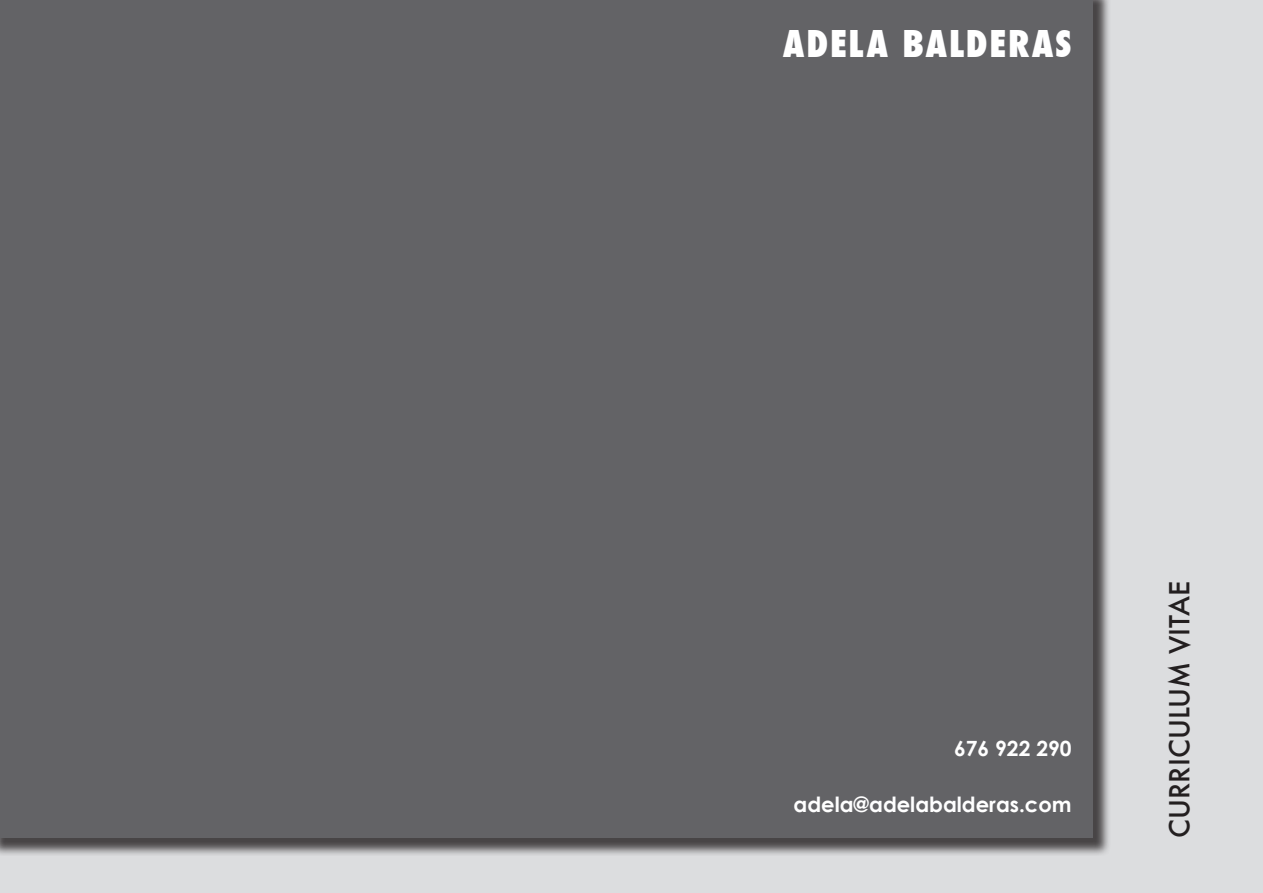
<style>
.page{position:relative;width:1263px;height:893px;background:#dcdddf}
.page>*{position:absolute;margin:0;border:0;box-sizing:border-box;transform-origin:0 0}
.t1{font:800 condensed 36px "Futura";letter-spacing:.05em;color:#fff}
.t2{font:500 27px "Futura";color:#231f20}
.t3{font:700 21px "Century Gothic";color:#fff}
</style>
<div class="page">
<div style="left:0;top:0;width:1112px;height:856px;background:#231f20;opacity:.8"></div>
<div style="left:0;top:0;width:1093px;height:838px;background:#636366"></div>
<p class="t1" style="left:783px;top:19px;width:290px">ADELA BALDERAS</p>
<p class="t3" style="left:954px;top:735px;width:119px">676 922 290</p>
<p class="t3" style="left:793px;top:791px;width:280px">adela@adelabalderas.com</p>
<p class="t2" style="left:1161px;top:838px;width:259px;rotate:-90deg">CURRICULUM VITAE</p>
</div>
